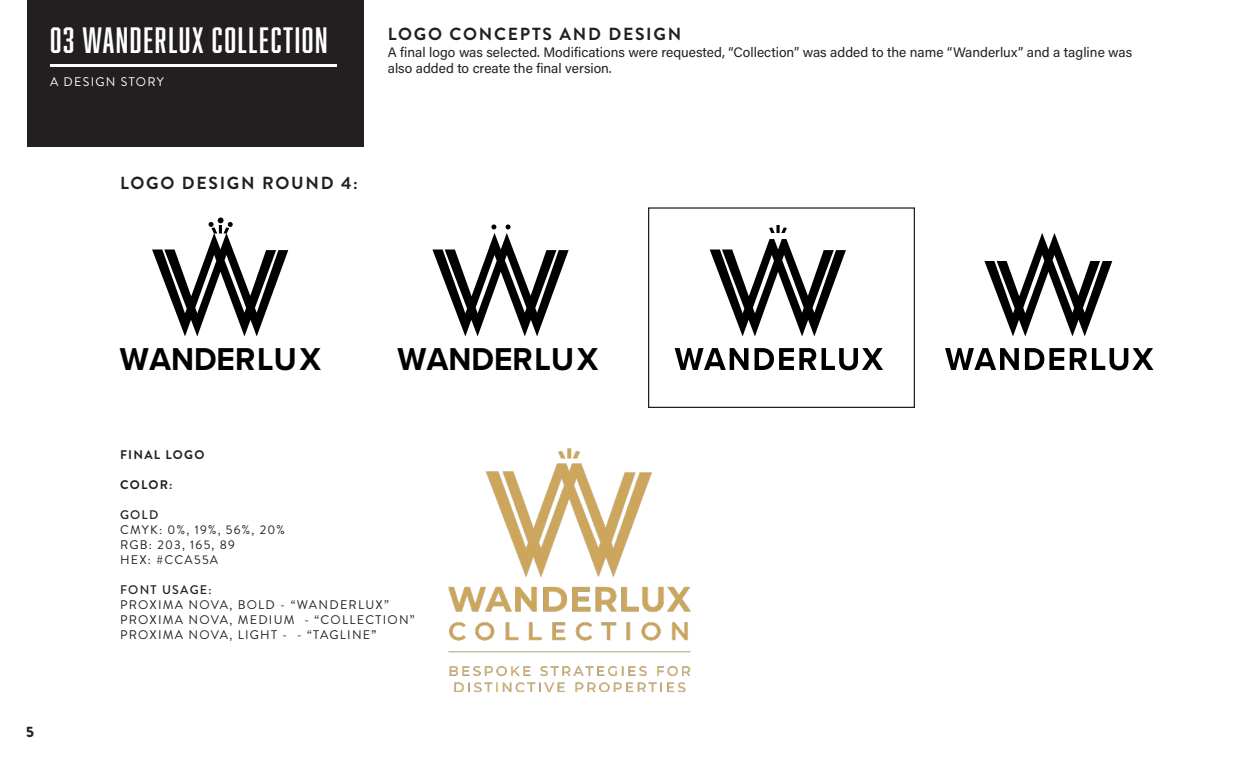
<style>
.page{position:relative;width:1260px;height:765px;background:#fff}
.page>*{position:absolute;margin:0;border:0;box-sizing:border-box;transform-origin:0 0}
.t1{font:33.75px "Abolition";letter-spacing:.05em;color:#fff}
.t2{font:700 32.88px "Proxima Nova";color:#000;scale:.96 1}
.t3{font:700 17.5px "Brandon Grotesque";letter-spacing:.1em;color:#231f20}
.t4{font:900 15px "Brandon Grotesque";color:#231f20}
.MainParagraph_11_Pt_Acumin_Variable{font:13.75px/16.5px "Acumin Variable Concept";color:#231f20}
.t5{font:12.5px "Brandon Grotesque";letter-spacing:.1em;color:#231f20}
.t6{font:700 12.5px "Brandon Grotesque";letter-spacing:.1em;color:#231f20}
.t7{font:500 12.5px "Brandon Grotesque";letter-spacing:.1em;color:#231f20}
.t8{font:12.5px "Brandon Grotesque";letter-spacing:.1em;color:#fff}
.s1{font-weight:500}
</style>
<div class="page">
<div style="left:28px;top:0;width:336px;height:147px;background:#231f20"></div>
<hr style="left:50px;top:64px;width:287px;height:2px;background:#fff">
<svg style="left:675px;top:348px;width:208px;height:22px"></svg>
<svg style="left:710px;top:225px;width:136px;height:111px"></svg>
<svg style="left:152px;top:217px;width:136px;height:119px"></svg>
<svg style="left:432px;top:224px;width:137px;height:112px"></svg>
<svg style="left:945px;top:348px;width:209px;height:22px"></svg>
<svg style="left:984px;top:233px;width:129px;height:103px"></svg>
<div style="left:1088px;top:243px;width:31px;height:18px;background:#fff"></div>
<div style="left:977px;top:243px;width:31px;height:18px;background:#fff"></div>
<div style="left:648px;top:207px;width:267px;height:201px;border:1px solid #231f20"></div>
<img style="left:448px;top:448px;width:243px;height:245px">
<div style="left:752px;top:233px;width:51px;height:6px;background:#fff"></div>
<p class="t1" style="left:50px;top:21px;width:279px">03 WANDERLUX COLLECTION</p>
<p class="t8" style="left:50px;top:73px;width:115px">A DESIGN STORY</p>
<p class="t3" style="left:388px;top:22px;width:295px">LOGO CONCEPTS AND DESIGN</p>
<p class="MainParagraph_11_Pt_Acumin_Variable" style="left:388px;top:43px;width:746px">A final logo was selected. Modifications were requested, “Collection” was added to the name “Wanderlux” and a tagline was also added to create the final version.</p>
<p class="t3" style="left:120px;top:171px;width:240px">LOGO DESIGN ROUND 4:</p>
<p class="t4" style="left:26px;top:722px;width:9px">5</p>
<h2 class="t2" style="left:120px;top:335px;width:211px">WANDERLUX</h2>
<h2 class="t2" style="left:397px;top:335px;width:211px">WANDERLUX</h2>
<p class="t6" style="left:120px;top:446px;width:86px">FINAL LOGO</p>
<p class="t6" style="left:120px;top:476px;width:54px">COLOR:</p>
<p class="t7" style="left:120px;top:506px;width:40px">GOLD</p>
<p class="t5" style="left:120px;top:521px;width:167px">CMYK: 0%, 19%, 56%, 20%</p>
<p class="t5" style="left:120px;top:536px;width:116px">RGB: 203, 165, 89</p>
<p class="t5" style="left:120px;top:551px;width:100px">HEX: #CCA55A</p>
<p class="t7" style="left:120px;top:581px;width:93px">FONT USAGE:</p>
<p class="t5" style="left:120px;top:596px;width:270px">PROXIMA NOVA, BOLD - “WANDERLUX”</p>
<p class="t5" style="left:120px;top:611px;width:296px">PROXIMA NOVA, MEDIUM - “COLLECTION”</p>
<p class="t5" style="left:120px;top:626px;width:258px">PROXIMA NOVA, LIGHT - - “TAGLINE<span class="s1">”</span></p>
</div>
